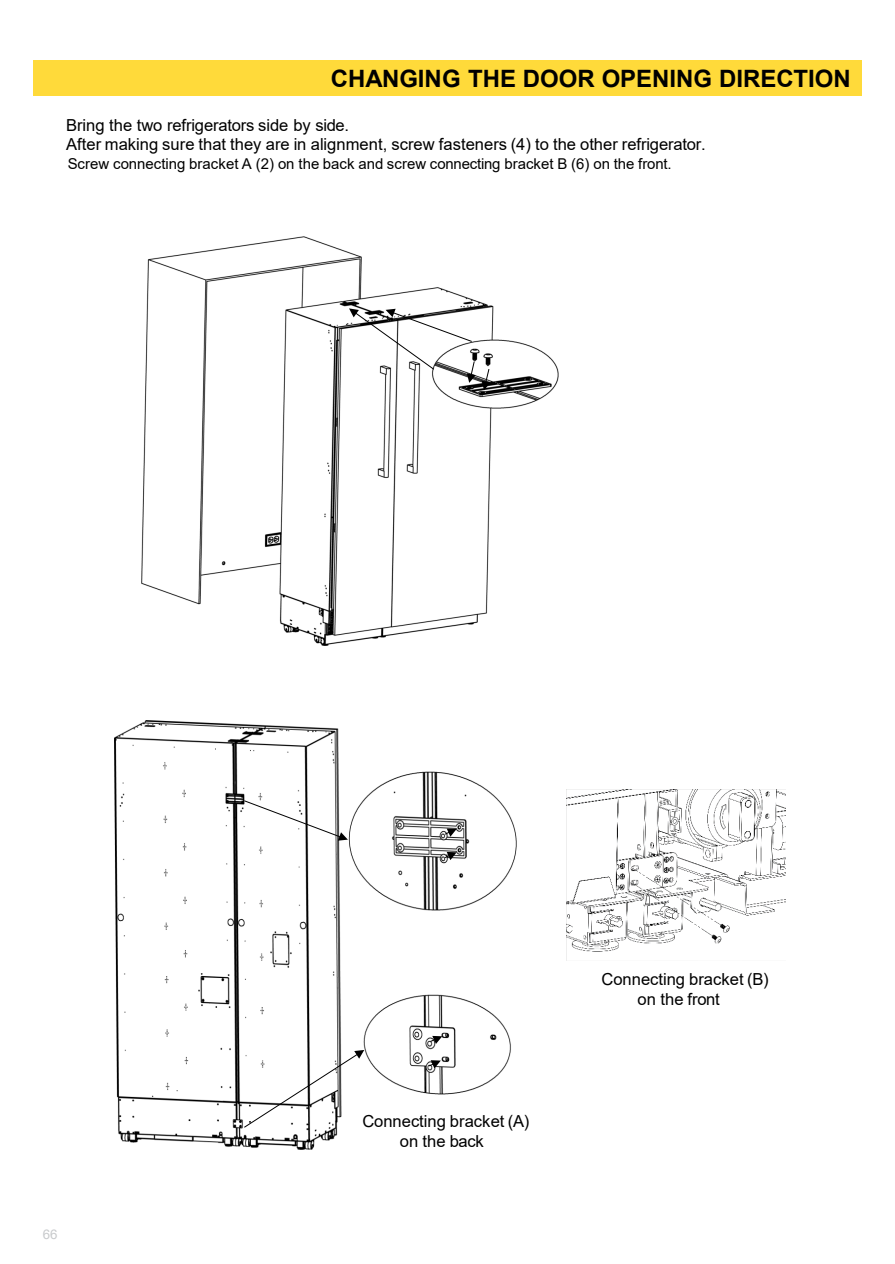
<style>
.page{position:relative;width:895px;height:1264px;background:#fff}
.page>*{position:absolute;margin:0;border:0;box-sizing:border-box;transform-origin:0 0}
.t1{font:700 24px "Arial";color:#000}
.t2{font:16.5px/19.8px "Arial";color:#000}
.t3{font:15px "Arial";color:#000}
.t4{font:13.35px "Arial";color:#c8cacc}
</style>
<div class="page">
<div style="left:33px;top:60px;width:828px;height:35px;background:#ffda3a"></div>
<img style="left:141px;top:236px;width:417px;height:409px">
<svg style="left:349px;top:308px;width:126px;height:75px"></svg>
<svg style="left:481px;top:368px;width:9px;height:22px"></svg>
<img style="left:114px;top:720px;width:402px;height:430px">
<svg style="left:243px;top:800px;width:105px;height:41px"></svg>
<svg style="left:243px;top:1050px;width:121px;height:78px"></svg>
<svg style="left:444px;top:828px;width:12px;height:9px"></svg>
<svg style="left:444px;top:852px;width:12px;height:8px"></svg>
<svg style="left:429px;top:1036px;width:13px;height:8px"></svg>
<svg style="left:428px;top:1060px;width:12px;height:8px"></svg>
<img style="left:566px;top:789px;width:218px;height:171px">
<h1 class="t1" style="left:331px;top:61px;width:521px">CHANGING THE DOOR OPENING DIRECTION</h1>
<p class="t2" style="left:66px;top:115px;width:641px">Bring the two refrigerators side by side.<br>After making sure that they are in alignment, screw fasteners (4) to the other refrigerator.</p>
<p class="t3" style="left:68px;top:153px;width:605px">Screw connecting bracket A (2) on the back and screw connecting bracket B (6) on the front.</p>
<p class="t4" style="left:43px;top:1225px;width:16px">66</p>
<p class="t2" style="left:362px;top:1111px;width:168px;text-align:center">Connecting bracket (A) on the back</p>
<p class="t2" style="left:637px;top:969px;width:132px;text-indent:-36px">Connecting bracket (B) on the front</p>
</div>
